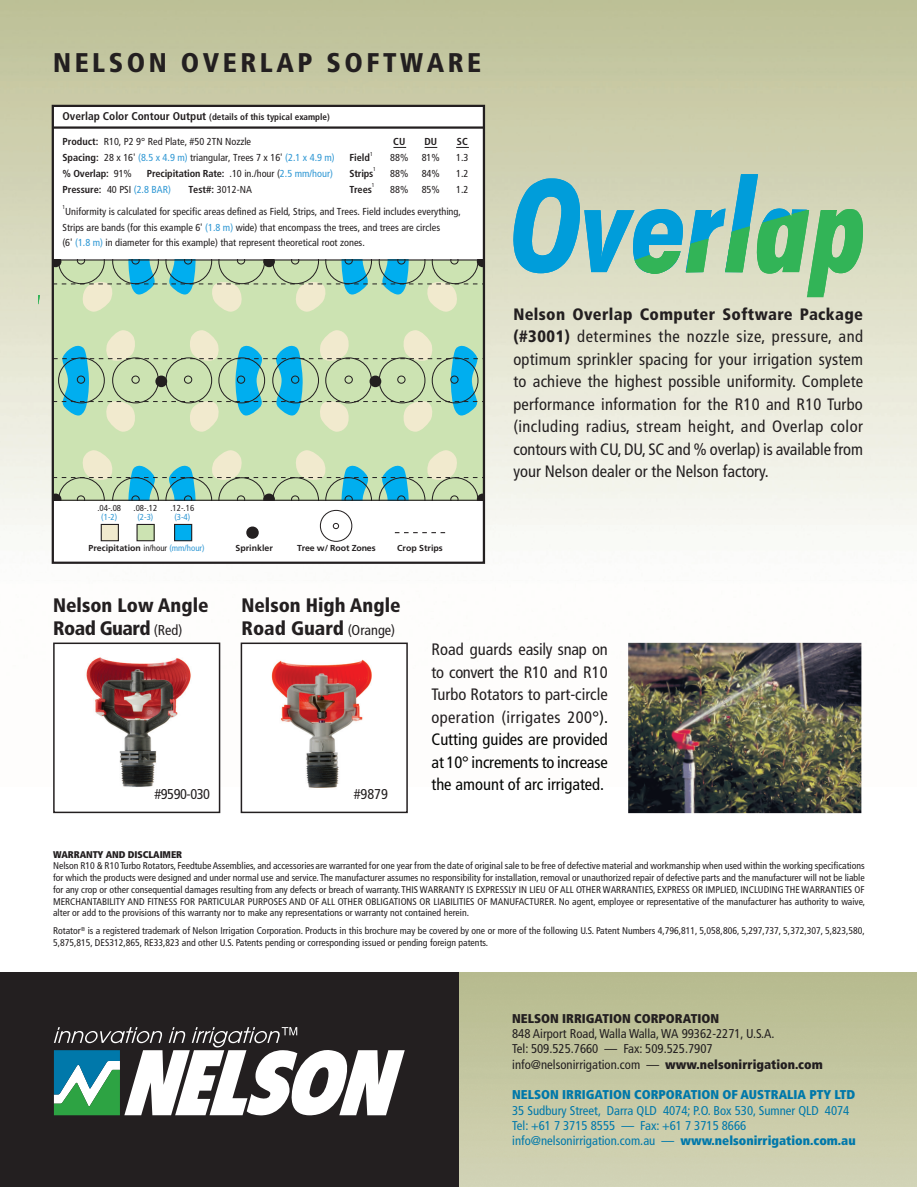
<style>
.page{position:relative;width:917px;height:1187px;background:#fff}
.page>*{position:absolute;margin:0;border:0;box-sizing:border-box;transform-origin:0 0}
.t1{font:900 condensed 27px "Frutiger";letter-spacing:.13em;color:#231f20}
.t2{font:900 condensed 19.5px/22.5px "Frutiger";color:#231f20}
.t3{font:condensed 16.5px/22.5px "Frutiger";color:#231f20;text-align:justify}
.t4{font:condensed 14.25px "Frutiger";letter-spacing:-.03em;color:#231f20}
.t5{font:condensed 12.75px "Frutiger";color:#0078aa}
.t6{font:condensed 12.75px/15.3px "Frutiger";color:#231f20}
.t7{font:900 condensed 12.75px "Frutiger";color:#0078aa}
.t8{font:900 condensed 12.75px "Frutiger";color:#231f20}
.t9{font:condensed 10.05px/15.8px "Frutiger";color:#231f20}
.t10{font:700 condensed 10.05px/15.8px "Frutiger";letter-spacing:-.015em;color:#231f20}
.t11{font:condensed 9.75px/11.7px "Frutiger";color:#231f20;text-align:justify}
.t12{font:900 condensed 9.75px "Frutiger";letter-spacing:-.01em;color:#231f20}
.t13{font:700 condensed 9px "Frutiger";color:#231f20}
.t14{font:700 8.7px "Frutiger";color:#231f20}
.t15{font:condensed 8.7px/9px "Frutiger";color:#231f20;text-align:center}
.t16{font:condensed 5.55px "Frutiger";color:#231f20}
.s1{font-size:11.25px}
.s2{font-weight:700}
.s3{color:#3098d4}
.s4{font-weight:400}
.s5{font-weight:400;color:#3098d4}
.s6{font-weight:400;font-stretch:condensed}
.s7{font-weight:400;font-stretch:condensed;color:#3098d4}
.s8{font-weight:400;font-size:14.25px}
.s9{font-weight:900}
.s10{color:#040503}
</style>
<div class="page">
<img style="left:0;top:0;width:916px;height:786px">
<div style="left:53px;top:106px;width:431px;height:155px;background:#fff"></div>
<div style="left:53px;top:499px;width:431px;height:62px;background:#fff"></div>
<svg style="left:55px;top:259px;width:427px;height:241px;background:#b3d5b5"></svg>
<div style="left:52px;top:105px;width:433px;height:458px;border:2px solid #231f20"></div>
<div style="left:101px;top:524px;width:17px;height:16px;background:#f1eace"></div>
<div style="left:101px;top:524px;width:18px;height:17px;border:1px solid #231f20"></div>
<div style="left:137px;top:524px;width:17px;height:16px;background:#cce3b2"></div>
<div style="left:136px;top:524px;width:19px;height:17px;border:1px solid #231f20"></div>
<div style="left:174px;top:524px;width:18px;height:16px;background:#00aeef"></div>
<div style="left:174px;top:524px;width:18px;height:17px;border:1px solid #231f20"></div>
<svg style="left:320px;top:509px;width:32px;height:33px"></svg>
<div style="left:248px;top:528px;width:9px;height:9px;background:#231f20;border-radius:50%"></div>
<div style="left:246px;top:526px;width:13px;height:12px;border:4px solid #231f20;border-radius:50%"></div>
<svg style="left:395px;top:532px;width:51px;height:1px"></svg>
<hr style="left:52px;top:126px;width:432px;height:3px;background:#231f20">
<svg style="left:393px;top:147px;width:13px;height:1px"></svg>
<svg style="left:424px;top:147px;width:13px;height:1px"></svg>
<svg style="left:456px;top:147px;width:12px;height:1px"></svg>
<div style="left:0;top:972px;width:459px;height:214px;background:#231f20"></div>
<svg style="left:54px;top:1027px;width:350px;height:88px"></svg>
<svg style="left:513px;top:174px;width:349px;height:123px;background:#8ec6b3"></svg>
<img style="left:628px;top:642px;width:233px;height:171px">
<div style="left:241px;top:643px;width:166px;height:169px;background:#fff"></div>
<img style="left:271px;top:659px;width:101px;height:129px">
<div style="left:240px;top:642px;width:167px;height:171px;border:2px solid #231f20"></div>
<div style="left:54px;top:643px;width:165px;height:169px;background:#fff"></div>
<img style="left:86px;top:657px;width:105px;height:130px">
<div style="left:53px;top:642px;width:167px;height:171px;border:2px solid #231f20"></div>
<p class="t1" style="left:53px;top:47px;width:429px">NELSON OVERLAP SOFTWARE</p>
<p class="t13" style="left:62px;top:112px;width:269px"><span class="s1">Overlap Color Contour Output</span> (details of this typical example)</p>
<p class="t9" style="left:62px;top:134px;width:274px"><span class="s2">Product:</span> R10, P2 9° Red Plate, #50 2TN Nozzle<br><span class="s2">Spacing:</span> 28 x 16' <span class="s3">(8.5 x 4.9 m)</span> triangular, Trees 7 x 16' <span class="s3">(2.1 x 4.9 m) </span><span class="s2">% Overlap:</span> 91%</p>
<p class="t10" style="left:62px;top:165px;width:272px;text-indent:84px">Precipitation Rate: <span class="s4">.10 in./hour (</span><span class="s5">2.5 mm/hour)<br></span>Pressure: <span class="s4">40 PSI</span> <span class="s5">(2.8 BAR)</span></p>
<p class="t9" style="left:188px;top:181px;width:65px"><span class="s2">Test#:</span> 3012-NA</p>
<p class="t16" style="left:370px;top:150px;width:4px">1</p>
<p class="t10" style="left:349px;top:150px;width:22px">Field</p>
<p class="t16" style="left:373px;top:166px;width:4px">1</p>
<p class="t10" style="left:349px;top:165px;width:26px">Strips</p>
<p class="t16" style="left:371px;top:182px;width:4px">1</p>
<p class="t10" style="left:349px;top:181px;width:24px">Trees</p>
<p class="t10" style="left:393px;top:134px;width:13px">CU</p>
<p class="t10" style="left:424px;top:134px;width:14px">DU</p>
<p class="t10" style="left:456px;top:134px;width:12px">SC</p>
<p class="t9" style="left:390px;top:150px;width:20px">88%</p>
<p class="t9" style="left:421px;top:150px;width:20px">81%</p>
<p class="t9" style="left:456px;top:150px;width:14px">1.3</p>
<p class="t9" style="left:390px;top:166px;width:20px">88%</p>
<p class="t9" style="left:421px;top:166px;width:20px">84%</p>
<p class="t9" style="left:456px;top:166px;width:14px">1.2</p>
<p class="t9" style="left:390px;top:181px;width:20px">88%</p>
<p class="t9" style="left:421px;top:181px;width:20px">85%</p>
<p class="t9" style="left:456px;top:181px;width:14px">1.2</p>
<p class="t16" style="left:62px;top:204px;width:4px">1</p>
<p class="t9" style="left:62px;top:204px;width:400px">Uniformity is calculated for specific areas defined as Field, Strips, and Trees. Field includes everything,<br>Strips are bands (for this example 6' <span class="s3">(1.8 m)</span> wide) that encompass the trees, and trees are circles<br>(6' <span class="s3">(1.8 m)</span> in diameter for this example) that represent theoretical root zones.</p>
<p class="t15" style="left:97px;top:504px;width:25px">.04-.08 <span class="s3">(1-2)</span></p>
<p class="t15" style="left:133px;top:504px;width:25px">.08-.12 <span class="s3">(2-3)</span></p>
<p class="t15" style="left:170px;top:504px;width:25px">.12-.16 <span class="s3">(3-4)</span></p>
<p class="t14" style="left:88px;top:543px;width:118px">Precipitation <span class="s6">in/hour</span> <span class="s7">(mm/hour)</span></p>
<p class="t14" style="left:235px;top:543px;width:39px">Sprinkler</p>
<p class="t14" style="left:297px;top:543px;width:80px">Tree w/ Root Zones</p>
<p class="t14" style="left:397px;top:543px;width:47px">Crop Strips</p>
<p class="t2" style="left:53px;top:594px;width:157px">Nelson Low Angle<br>Road Guard <span class="s8">(Red)</span></p>
<p class="t2" style="left:241px;top:594px;width:160px">Nelson High Angle<br>Road Guard <span class="s8">(Orange)</span></p>
<p class="t3" style="left:513px;top:303px;width:351px"><span class="s9">Nelson Overlap Computer Software Package (#3001)</span> determines the nozzle size, pressure, and optimum sprinkler spacing for your irrigation system to achieve the highest possible uniformity. Complete performance information for the R10 and R10 Turbo (including radius, stream height, and Overlap color contours with CU, DU, SC and % overlap) is available from your Nelson dealer or the Nelson factory.</p>
<p class="t4" style="left:154px;top:785px;width:57px">#9590-030</p>
<p class="t4" style="left:353px;top:785px;width:36px">#9879</p>
<p class="t3" style="left:431px;top:638px;width:178px">Road guards easily snap on to convert the R10 and R10<br>Turbo Rotators to part-circle operation (irrigates 200<span class="s10">°).<br>Cutting guides are provided at 10° increments to increase the amount of arc irrigated.</span></p>
<p class="t12" style="left:53px;top:848px;width:130px">WARRANTY AND DISCLAIMER</p>
<p class="t11" style="left:53px;top:860px;width:813px">Nelson R10 &amp; R10 Turbo Rotators, Feedtube Assemblies, and accessoriesare warranted for one year from the date of original sale to be free of defective material and workmanship when used within the working specifications for which the products were designed and under normal use and service. The manufacturer assumes no responsibility for installation, removal or unauthorized repair of defective parts and the manufacturer will not be liable for any crop or other consequential damages resulting from any defects or breach of warranty. THIS WARRANTY IS EXPRESSLY IN LIEU OF ALL OTHER WARRANTIES, EXPRESS OR IMPLIED, INCLUDING THE WARRANTIES OF MERCHANTABILITY AND FITNESS FOR PARTICULAR PURPOSES AND OF ALL OTHER OBLIGATIONS OR LIABILITIES OF MANUFACTURER. No agent, employee or representative of the manufacturer has authority to waive, alter or add to the provisions of this warranty nor to make any representations or warranty not contained herein.</p>
<p class="t11" style="left:53px;top:924px;width:813px">Rotator<sup>®</sup> is a registered trademark of Nelson Irrigation Corporation. Products in this brochure may be covered by one or more of the following U.S. Patent Numbers 4,796,811, 5,058,806, 5,297,737, 5,372,307, 5,823,580,<br>5,875,815, DES312,865, RE33,823 and other U.S. Patents pending or corresponding issued or pending foreign patents.</p>
<p class="t8" style="left:512px;top:1010px;width:208px">NELSON IRRIGATION CORPORATION</p>
<p class="t6" style="left:512px;top:1025px;width:264px">848 Airport Road, Walla Walla, WA 99362-2271, U.S.A.</p>
<p class="t6" style="left:512px;top:1041px;width:312px">Tel: 509.525.7660 — Fax: 509.525.7907 info@nelsonirrigation.com — <span class="s9">www.nelsonirrigation.com</span></p>
<p class="t7" style="left:512px;top:1086px;width:344px">NELSON IRRIGATION CORPORATION OF AUSTRALIA PTY LTD</p>
<p class="t5" style="left:512px;top:1102px;width:338px">35 Sudbury Street, Darra QLD 4074; P.O. Box 530, Sumner QLD 4074</p>
<p class="t5" style="left:512px;top:1117px;width:235px">Tel: +61 7 3715 8555 — Fax: +61 7 3715 8666</p>
<p class="t5" style="left:512px;top:1133px;width:345px">info@nelsonirrigation.com.au — <span class="s9">www.nelsonirrigation.com.au</span></p>
</div>
